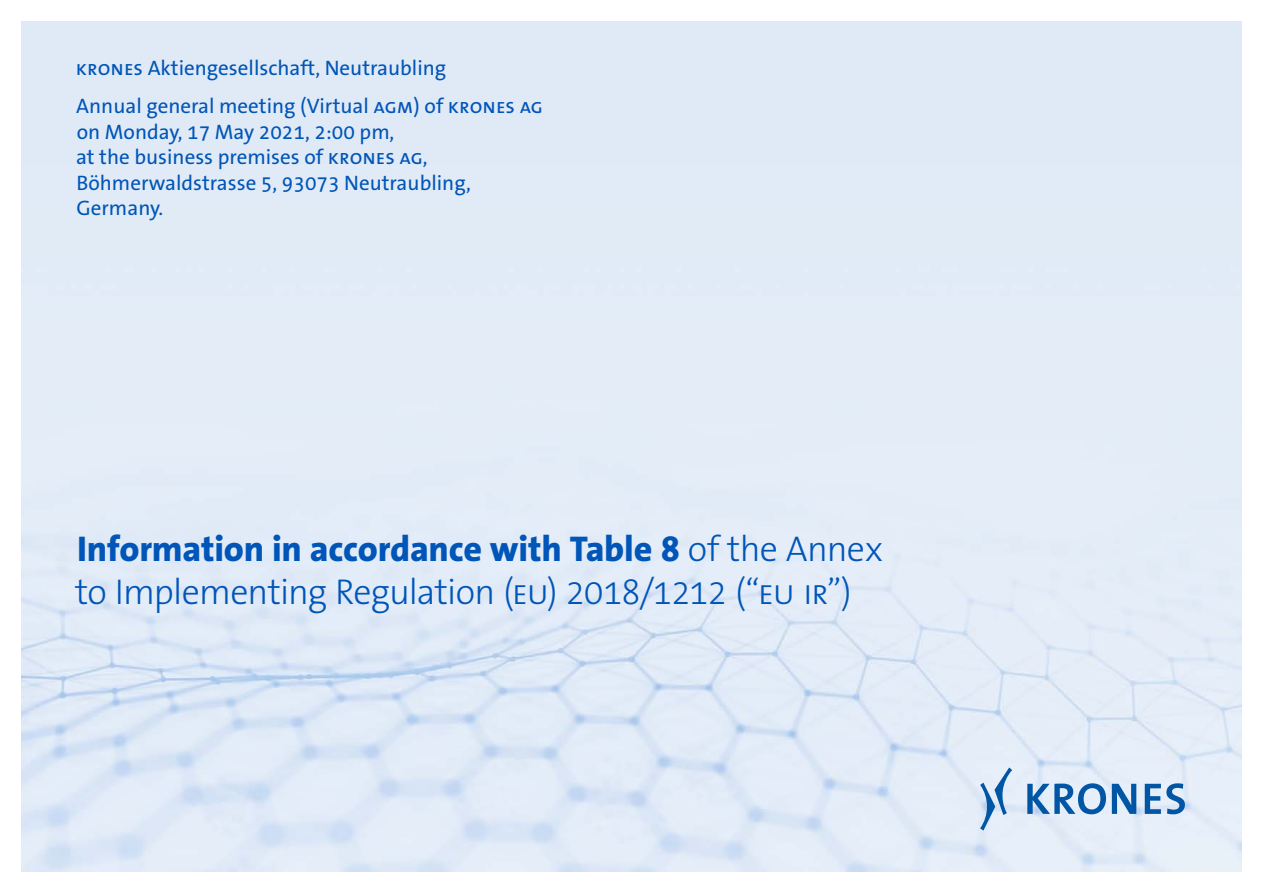
<style>
.page{position:relative;width:1263px;height:893px;background:#fff}
.page>*{position:absolute;margin:0;border:0;box-sizing:border-box;transform-origin:0 0}
.t1{font:36px "The Sans LP3 Lig";letter-spacing:-.03em;color:#0055b8}
.t2{font:36px "The Sans LP8 Ex Bld";letter-spacing:-.01em;color:#0055b8}
.t3{font:21px/25.5px "The Sans LP5 Plain";color:#0055b8}
.s1{font-family:"The Sans LP3 Lig"}
</style>
<div class="page">
<svg style="left:1027px;top:783px;width:79px;height:31px;background:#78a5d0"></svg>
<svg style="left:1112px;top:784px;width:24px;height:30px"></svg>
<svg style="left:1145px;top:783px;width:40px;height:31px"></svg>
<svg style="left:980px;top:767px;width:32px;height:63px;background:#aec9e4"></svg>
<p class="t3" style="left:76px;top:49px;width:384px;line-height:38.2px">krones Aktiengesellschaft, Neutraubling<br>Annual general meeting (Virtual AGM) of KRONES</p>
<p class="t3" style="left:520px;top:94px;width:25px">AG</p>
<p class="t3" style="left:76px;top:119px;width:319px">on Monday, 17 May 2021, 2:00 pm, at the business premises of KRONES</p>
<p class="t3" style="left:76px;top:145px;width:396px;text-indent:323px">AG,<br>Böhmerwaldstrasse 5, 93073 Neutraubling,<br>Germany.</p>
<h1 class="t2" style="left:77px;top:526px;width:807px">Information in accordance with Table 8 <span class="s1">of the Annex</span></h1>
<h1 class="t1" style="left:75px;top:569px;width:778px">to Implementing Regulation (EU) 2018/1212 (“EU IR”)</h1>
</div>
